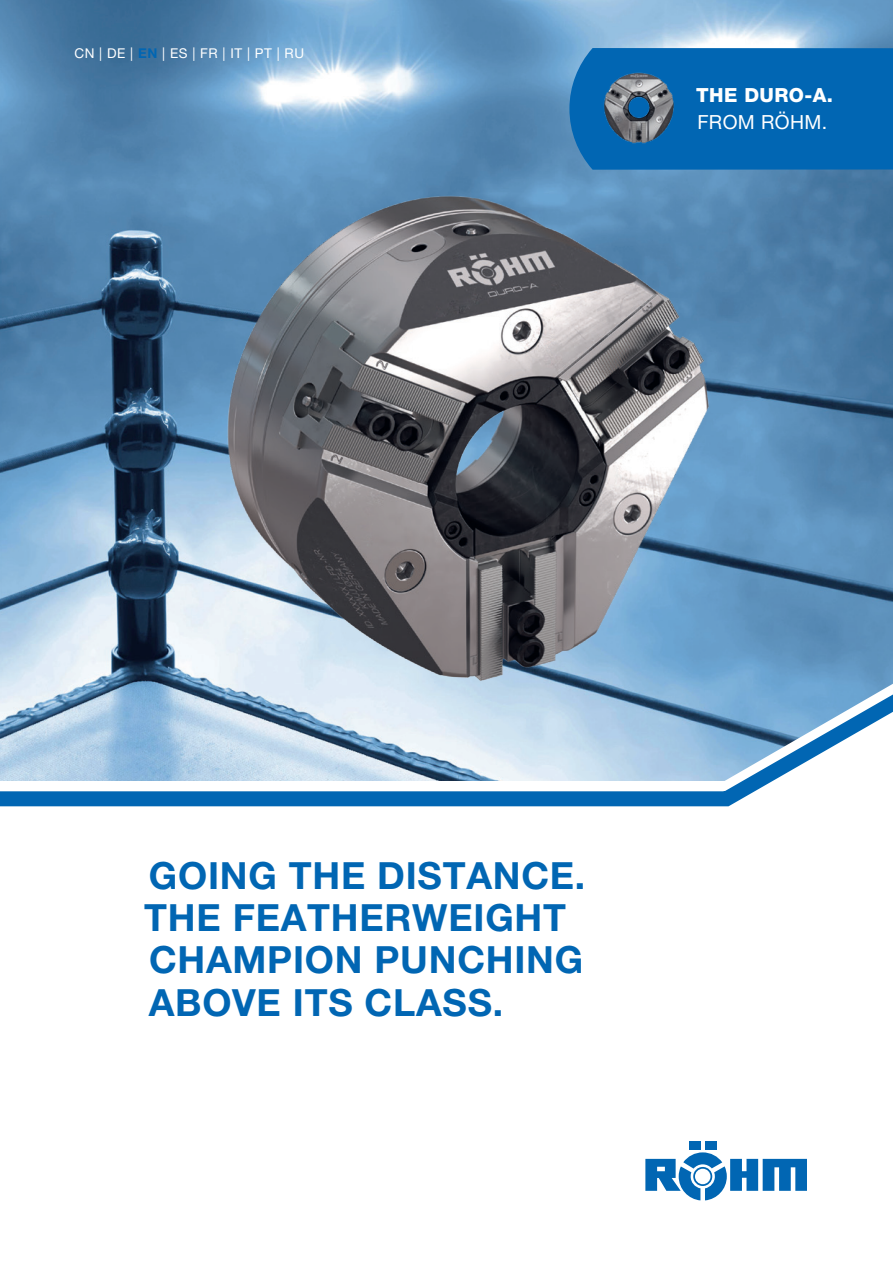
<style>
.page{position:relative;width:893px;height:1263px;background:#fff}
.page>*{position:absolute;margin:0;border:0;box-sizing:border-box;transform-origin:0 0}
.t1{font:700 37.5px/42px "Helvetica Neue LT Pro";letter-spacing:.02em;color:#0166b3}
.t2{font:800 19.5px "Helvetica Neue LT Pro";letter-spacing:.02em;color:#fff}
.t3{font:19.5px "Helvetica Neue LT Pro";letter-spacing:.02em;color:#fff}
.t4{font:13.5px "Helvetica Neue LT Pro";letter-spacing:.04em;color:#fff}
.s1{font-weight:700;color:#0166b3}
</style>
<div class="page">
<img style="left:0;top:0;width:893px;height:689px">
<div style="left:569px;top:48px;width:324px;height:122px;background:#0166b3"></div>
<img style="left:219px;top:192px;width:566px;height:497px">
<img style="left:593px;top:64px;width:88px;height:85px">
<svg style="left:683px;top:684px;width:210px;height:5px"></svg>
<svg style="left:0;top:689px;width:893px;height:118px"></svg>
<div style="left:689px;top:1142px;width:11px;height:8px;background:#0166b3"></div>
<div style="left:705px;top:1142px;width:11px;height:8px;background:#0166b3"></div>
<svg style="left:645px;top:1152px;width:162px;height:48px"></svg>
<p class="t4" style="left:74px;top:46px;width:231px">CN | DE | <span class="s1">EN</span> | ES | FR | IT | PT | RU</p>
<p class="t2" style="left:696px;top:84px;width:138px">THE DURO-A.</p>
<p class="t3" style="left:697px;top:111px;width:131px">FROM RÖHM.</p>
<p class="t1" style="left:144px;top:854px;width:443px">GOING THE DISTANCE.<br>THE FEATHERWEIGHT<br>CHAMPION PUNCHING<br>ABOVE ITS CLASS.</p>
</div>
